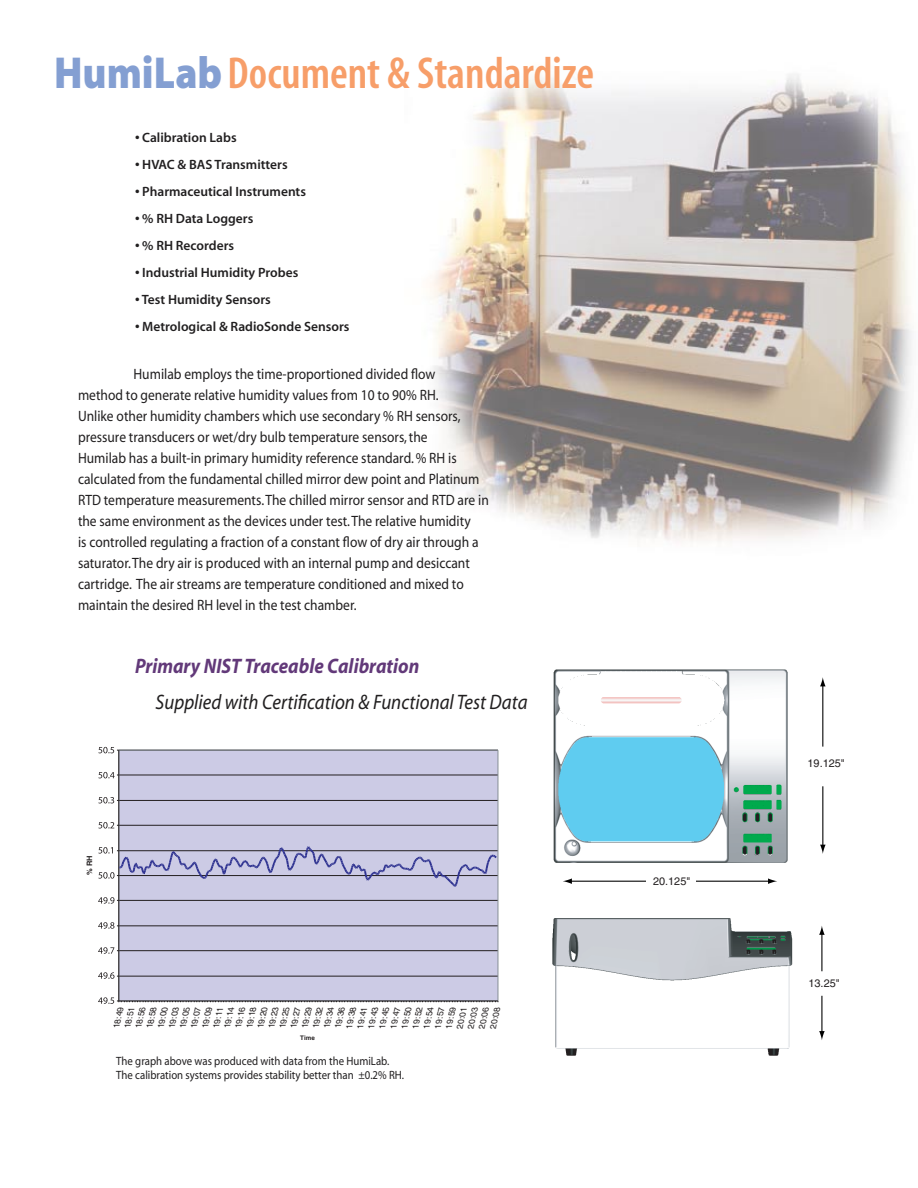
<style>
.page{position:relative;width:918px;height:1188px;background:#fff}
.page>*{position:absolute;margin:0;border:0;box-sizing:border-box;transform-origin:0 0}
.t1{font:45px "Myriad MM 565 300";color:#f79e69}
.t2{font:21px/36px "Myriad MM It 403 600";color:#211f20;scale:.9 1}
.t3{font:15px/21px "Myriad MM 403 600";color:#211f20;scale:.9 1}
.t4{font:13.5px "Myriad MM 565 600";color:#211f20}
.t5{font:12px/13.5px "Myriad MM 403 600";color:#211f20;scale:.9 1}
.t6{font:10.95px "Helvetica";color:#231f20}
.t7{font:italic 8.55px "Helvetica";color:#231f20;scale:1.05 1}
.t8{font:700 7.5px "Helvetica";color:#231f20}
.t9{font:700 6.3px "Helvetica";color:#231f20}
.s1{font-family:"Myriad MM 830 600";color:#849fd2}
.s2{font-family:"Myriad MM 700 600"}
.s3{font-family:"Myriad MM It 700 600";color:#623979}
</style>
<div class="page">
<img style="left:430px;top:74px;width:482px;height:468px">
<div style="left:119px;top:750px;width:379px;height:251px;background:#cccbe5"></div>
<hr style="left:119px;top:976px;width:379px;height:1px;background:#231f20">
<hr style="left:119px;top:950px;width:379px;height:1px;background:#231f20">
<hr style="left:119px;top:926px;width:379px;height:1px;background:#231f20">
<hr style="left:119px;top:900px;width:379px;height:1px;background:#231f20">
<hr style="left:119px;top:825px;width:379px;height:1px;background:#231f20">
<hr style="left:119px;top:800px;width:379px;height:1px;background:#231f20">
<hr style="left:119px;top:775px;width:379px;height:1px;background:#231f20">
<hr style="left:119px;top:750px;width:379px;height:1px;background:#878f96">
<hr style="left:498px;top:750px;width:1px;height:251px;background:#878f96">
<hr style="left:119px;top:750px;width:1px;height:251px;background:#231f20">
<svg style="left:98px;top:747px;width:21px;height:6px"></svg>
<svg style="left:98px;top:772px;width:21px;height:6px"></svg>
<svg style="left:98px;top:797px;width:21px;height:6px"></svg>
<svg style="left:98px;top:822px;width:21px;height:7px"></svg>
<svg style="left:98px;top:844px;width:401px;height:45px"></svg>
<svg style="left:98px;top:897px;width:21px;height:7px"></svg>
<svg style="left:98px;top:922px;width:21px;height:7px"></svg>
<svg style="left:98px;top:947px;width:21px;height:7px"></svg>
<svg style="left:98px;top:972px;width:21px;height:7px"></svg>
<svg style="left:98px;top:997px;width:401px;height:7px"></svg>
<hr style="left:821px;top:933px;width:1px;height:100px;background:#000">
<svg style="left:819px;top:1031px;width:6px;height:9px"></svg>
<svg style="left:819px;top:926px;width:6px;height:9px"></svg>
<div style="left:812px;top:971px;width:23px;height:25px;background:#fff"></div>
<hr style="left:822px;top:685px;width:1px;height:161px;background:#000">
<svg style="left:820px;top:845px;width:6px;height:9px"></svg>
<svg style="left:820px;top:677px;width:6px;height:9px"></svg>
<div style="left:813px;top:747px;width:23px;height:39px;background:#fff"></div>
<hr style="left:570px;top:881px;width:200px;height:1px;background:#000">
<svg style="left:768px;top:878px;width:9px;height:6px"></svg>
<svg style="left:563px;top:878px;width:9px;height:6px"></svg>
<div style="left:647px;top:868px;width:49px;height:23px;background:#fff"></div>
<img style="left:553px;top:669px;width:235px;height:194px">
<img style="left:552px;top:918px;width:241px;height:138px">
<p class="t1" style="left:54px;top:46px;width:542px"><span class="s1">HumiLab</span>Document &amp; Standardize</p>
<p class="t4" style="left:135px;top:129px;width:103px"><span class="s2">•</span> Calibration Labs</p>
<p class="t4" style="left:135px;top:156px;width:154px"><span class="s2">•</span> HVAC &amp; BAS Transmitters</p>
<p class="t4" style="left:135px;top:183px;width:173px"><span class="s2">•</span> Pharmaceutical Instruments</p>
<p class="t4" style="left:135px;top:210px;width:120px"><span class="s2">•</span> % RH Data Loggers</p>
<p class="t4" style="left:135px;top:237px;width:101px"><span class="s2">•</span> % RH Recorders</p>
<p class="t4" style="left:135px;top:264px;width:165px"><span class="s2">•</span> Industrial Humidity Probes</p>
<p class="t4" style="left:135px;top:291px;width:137px"><span class="s2">•</span> Test Humidity Sensors</p>
<p class="t4" style="left:135px;top:318px;width:216px"><span class="s2">•</span> Metrological &amp; RadioSonde Sensors</p>
<p class="t3" style="left:78px;top:363px;width:458px;text-indent:56px">Humilab employs the time-proportioned divided flow<br>method to generate relative humidity values from 10 to 90% RH.<br>Unlike other humidity chambers which use secondary % RH sensors, pressure transducers or wet/dry bulb temperature sensors, the<br>Humilab has a built-in primary humidity reference standard. % RH is calculated from the fundamental chilled mirror dew point and Platinum RTD temperature measurements. The chilled mirror sensor and RTD are in the same environment as the devices under test. The relative humidity<br>is controlled regulating a fraction of a constant flow of dry air through a saturator. The dry air is produced with an internal pump and desiccant cartridge. The air streams are temperature conditioned and mixed to maintain the desired RH level in the test chamber.</p>
<p class="t2" style="left:156px;top:648px;width:415px;text-indent:-21px"><span class="s3">Primary NIST Traceable Calibration<br></span>Supplied with Certification &amp; Functional Test Data</p>
<p class="t8" style="left:85px;top:875px;width:21px;rotate:-90deg">%RH</p>
<p class="t7" style="left:111px;top:1027px;width:23px;rotate:-78deg">18:49</p>
<p class="t7" style="left:122px;top:1027px;width:23px;rotate:-78deg">18:51</p>
<p class="t7" style="left:133px;top:1027px;width:23px;rotate:-78deg">18:56</p>
<p class="t7" style="left:145px;top:1027px;width:23px;rotate:-78deg">18:58</p>
<p class="t7" style="left:156px;top:1027px;width:23px;rotate:-78deg">19:00</p>
<p class="t7" style="left:167px;top:1027px;width:23px;rotate:-78deg">19:03</p>
<p class="t7" style="left:178px;top:1027px;width:23px;rotate:-78deg">19:05</p>
<p class="t7" style="left:189px;top:1027px;width:23px;rotate:-78deg">19:07</p>
<p class="t7" style="left:200px;top:1027px;width:23px;rotate:-78deg">19:09</p>
<p class="t7" style="left:211px;top:1027px;width:23px;rotate:-78deg">19:11</p>
<p class="t7" style="left:222px;top:1027px;width:23px;rotate:-78deg">19:14</p>
<p class="t7" style="left:233px;top:1027px;width:23px;rotate:-78deg">19:16</p>
<p class="t7" style="left:244px;top:1027px;width:23px;rotate:-78deg">19:18</p>
<p class="t7" style="left:255px;top:1027px;width:23px;rotate:-78deg">19:20</p>
<p class="t7" style="left:266px;top:1027px;width:23px;rotate:-78deg">19:23</p>
<p class="t7" style="left:277px;top:1027px;width:23px;rotate:-78deg">19:25</p>
<p class="t7" style="left:289px;top:1027px;width:23px;rotate:-78deg">19:27</p>
<p class="t7" style="left:300px;top:1027px;width:23px;rotate:-78deg">19:29</p>
<p class="t7" style="left:311px;top:1027px;width:23px;rotate:-78deg">19:32</p>
<p class="t7" style="left:322px;top:1027px;width:23px;rotate:-78deg">19:34</p>
<p class="t7" style="left:333px;top:1027px;width:23px;rotate:-78deg">19:36</p>
<p class="t7" style="left:344px;top:1027px;width:23px;rotate:-78deg">19:38</p>
<p class="t7" style="left:355px;top:1027px;width:23px;rotate:-78deg">19:41</p>
<p class="t7" style="left:366px;top:1027px;width:23px;rotate:-78deg">19:43</p>
<p class="t7" style="left:377px;top:1027px;width:23px;rotate:-78deg">19:45</p>
<p class="t7" style="left:388px;top:1027px;width:23px;rotate:-78deg">19:47</p>
<p class="t7" style="left:399px;top:1027px;width:23px;rotate:-78deg">19:50</p>
<p class="t7" style="left:410px;top:1027px;width:23px;rotate:-78deg">19:52</p>
<p class="t7" style="left:422px;top:1027px;width:23px;rotate:-78deg">19:54</p>
<p class="t7" style="left:433px;top:1027px;width:23px;rotate:-78deg">19:57</p>
<p class="t7" style="left:444px;top:1027px;width:23px;rotate:-78deg">19:59</p>
<p class="t7" style="left:455px;top:1027px;width:23px;rotate:-78deg">20:01</p>
<p class="t7" style="left:466px;top:1027px;width:23px;rotate:-78deg">20:03</p>
<p class="t7" style="left:477px;top:1027px;width:23px;rotate:-78deg">20:06</p>
<p class="t7" style="left:488px;top:1027px;width:23px;rotate:-78deg">20:08</p>
<p class="t9" style="left:300px;top:1034px;width:16px">Time</p>
<p class="t5" style="left:116px;top:1054px;width:321px">The graph above was produced with data from the HumiLab.<br>The calibration systems provides stability better than ±0.2% RH.</p>
<p class="t6" style="left:653px;top:875px;width:39px">20.125"</p>
<p class="t6" style="left:808px;top:757px;width:39px">19.125"</p>
<p class="t6" style="left:809px;top:977px;width:33px">13.25"</p>
</div>
